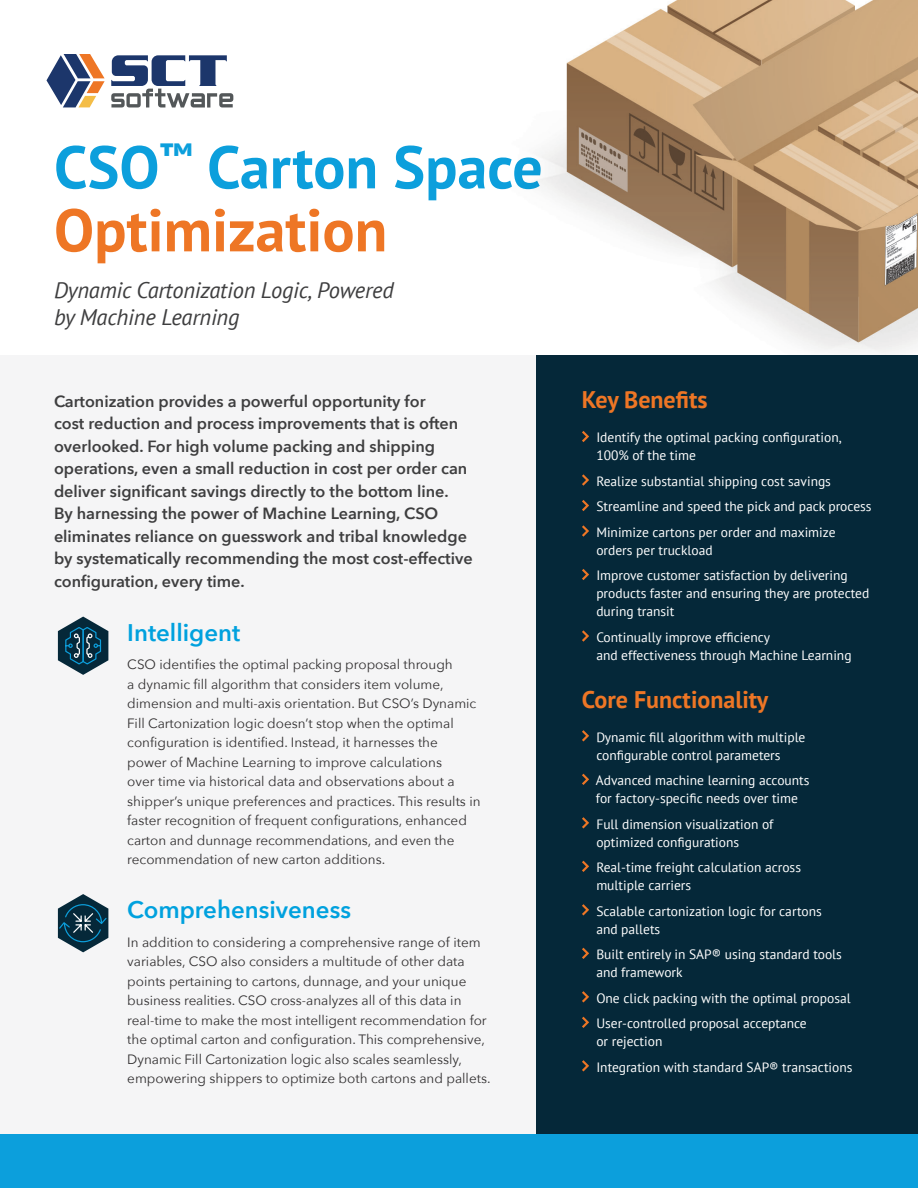
<style>
.page{position:relative;width:918px;height:1188px;background:#fff}
.page>*{position:absolute;margin:0;border:0;box-sizing:border-box;transform-origin:0 0}
.t1{font:700 60px/63px "PT Sans";color:#0c9fdc}
.t2{font:600 24px "Avenir Next";color:#00a1de}
.t3{font:700 24px "PT Sans";color:#ee7625}
.t4{font:italic 22.5px/27px "PT Sans";letter-spacing:-.01em;color:#3e3e3f}
.t5{font:600 16.2px/22.5px "Avenir Next";color:#3e3e3f}
.t6{font:13.5px/19.5px "Avenir Next";color:#312f30}
.t7{font:13.5px/18px "PT Sans";color:#fff}
.s1{color:#ee7625}
</style>
<div class="page">
<div style="left:0;top:356px;width:918px;height:832px;background:#f5f5f6"></div>
<div style="left:537px;top:356px;width:381px;height:832px;background:#052839"></div>
<svg style="left:111px;top:55px;width:122px;height:53px"></svg>
<svg style="left:47px;top:54px;width:58px;height:53px"></svg>
<div style="left:0;top:1134px;width:918px;height:54px;background:#0c9fdc"></div>
<svg style="left:582px;top:431px;width:7px;height:11px"></svg>
<svg style="left:582px;top:474px;width:7px;height:12px"></svg>
<svg style="left:582px;top:500px;width:7px;height:11px"></svg>
<svg style="left:582px;top:525px;width:7px;height:12px"></svg>
<svg style="left:582px;top:569px;width:7px;height:11px"></svg>
<svg style="left:582px;top:630px;width:7px;height:12px"></svg>
<svg style="left:582px;top:730px;width:7px;height:12px"></svg>
<svg style="left:582px;top:774px;width:7px;height:11px"></svg>
<svg style="left:582px;top:817px;width:7px;height:12px"></svg>
<svg style="left:582px;top:861px;width:7px;height:11px"></svg>
<svg style="left:582px;top:904px;width:7px;height:12px"></svg>
<svg style="left:582px;top:948px;width:7px;height:11px"></svg>
<svg style="left:582px;top:991px;width:7px;height:12px"></svg>
<svg style="left:582px;top:1017px;width:7px;height:11px"></svg>
<svg style="left:582px;top:1060px;width:7px;height:12px"></svg>
<img style="left:536px;top:0;width:382px;height:356px">
<svg style="left:58px;top:617px;width:50px;height:58px"></svg>
<svg style="left:58px;top:894px;width:50px;height:58px"></svg>
<h1 class="t1" style="left:54px;top:135px;width:490px">CSO<sup>™</sup> Carton Space<br><span class="s1">Optimization</span></h1>
<h3 class="t4" style="left:54px;top:276px;width:341px">Dynamic Cartonization Logic, Powered by Machine Learning</h3>
<p class="t5" style="left:54px;top:389px;width:420px">Cartonization provides a powerful opportunity for<br>cost reduction and process improvements that is often overlooked. For high volume packing and shipping operations, even a small reduction in cost per order can deliver significant savings directly to the bottom line.<br>By harnessing the power of Machine Learning, CSO eliminates reliance on guesswork and tribal knowledge by systematically recommending the most cost-effective configuration, every time.</p>
<h2 class="t2" style="left:127px;top:612px;width:115px">Intelligent</h2>
<p class="t6" style="left:127px;top:654px;width:355px">CSO identifies the optimal packing proposal through<br>a dynamic fill algorithm that considers item volume, dimension and multi-axis orientation. But CSO’s Dynamic Fill Cartonization logic doesn’t stop when the optimal configuration is identified. Instead, it harnesses the power of Machine Learning to improve calculations<br>over time via historical data and observations about a shipper’s unique preferences and practices. This results in faster recognition of frequent configurations, enhanced carton and dunnage recommendations, and even the recommendation of new carton additions.</p>
<h2 class="t2" style="left:127px;top:889px;width:225px">Comprehensiveness</h2>
<p class="t6" style="left:127px;top:932px;width:365px">In addition to considering a comprehensive range of item variables, CSO also considers a multitude of other data points pertaining to cartons, dunnage, and your unique business realities. CSO cross-analyzes all of this data in real-time to make the most intelligent recommendation for the optimal carton and configuration. This comprehensive, Dynamic Fill Cartonization logic also scales seamlessly, empowering shippers to optimize both cartons and pallets.</p>
<h2 class="t3" style="left:582px;top:384px;width:127px">Key Benefits</h2>
<p class="t7" style="left:596px;top:428px;width:247px">Identify the optimal packing configuration,<br>100% of the time</p>
<p class="t7" style="left:596px;top:468px;width:277px;line-height:25.5px">Realize substantial shipping cost savings<br>Streamline and speed the pick and pack process<br>Minimize cartons per order and maximize</p>
<p class="t7" style="left:596px;top:537px;width:253px;line-height:25.5px">orders per truckload<br>Improve customer satisfaction by delivering</p>
<p class="t7" style="left:596px;top:584px;width:274px">products faster and ensuring they are protected during transit</p>
<p class="t7" style="left:596px;top:628px;width:257px">Continually improve efficiency<br>and effectiveness through Machine Learning</p>
<h2 class="t3" style="left:582px;top:683px;width:188px">Core Functionality</h2>
<p class="t7" style="left:596px;top:727px;width:211px">Dynamic fill algorithm with multiple configurable control parameters</p>
<p class="t7" style="left:596px;top:771px;width:215px">Advanced machine learning accounts for factory-specific needs over time</p>
<p class="t7" style="left:596px;top:814px;width:179px">Full dimension visualization of optimized configurations</p>
<p class="t7" style="left:596px;top:858px;width:206px">Real-time freight calculation across multiple carriers</p>
<p class="t7" style="left:596px;top:901px;width:227px">Scalable cartonization logic for cartons and pallets</p>
<p class="t7" style="left:596px;top:945px;width:247px">Built entirely in SAP® using standard tools and framework</p>
<p class="t7" style="left:596px;top:985px;width:256px;line-height:25.5px">One click packing with the optimal proposal<br>User-controlled proposal acceptance</p>
<p class="t7" style="left:596px;top:1028px;width:258px;line-height:25.5px">or rejection<br>Integration with standard SAP® transactions</p>
</div>
